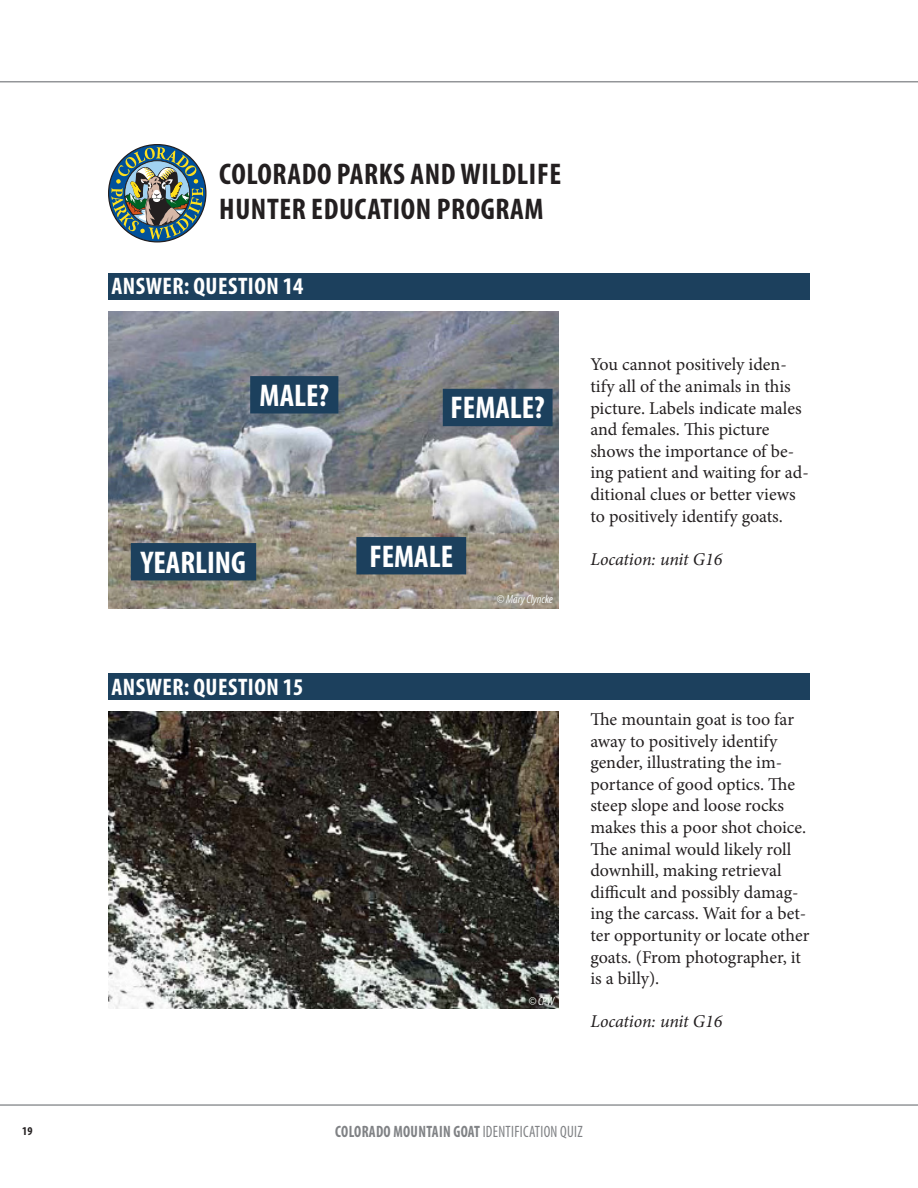
<style>
.page{position:relative;width:918px;height:1188px;background:#fff}
.page>*{position:absolute;margin:0;border:0;box-sizing:border-box;transform-origin:0 0}
.t1{font:700 condensed 31.5px "Myriad Pro";color:#fff}
.t2{font:700 condensed 30px/34.5px "Myriad Pro";letter-spacing:.02em;color:#231f20}
.Subhead{font:700 condensed 24px "Myriad Pro";letter-spacing:.02em;color:#fff}
.t3{font:18px/21.6px "Minion Pro";color:#231f20}
.t4{font:italic 18px "Minion Pro";letter-spacing:-.01em;color:#231f20}
.t5{font:700 condensed 16.5px "Myriad Pro";letter-spacing:.02em;color:#808285;scale:.9 1}
.Body_Copy_-_San_Seri{font:italic condensed 12px "Myriad Pro";letter-spacing:-.005em;color:#f4f7f4}
.t6{font:700 condensed 12px "Myriad Pro";color:#231f20}
.s1{font-weight:400}
</style>
<div class="page">
<hr style="left:0;top:1104px;width:918px;height:2px;background:#939598">
<hr style="left:0;top:81px;width:918px;height:1px;background:#939598">
<svg style="left:111px;top:147px;width:92px;height:92px;background:#738c88"></svg>
<div style="left:108px;top:673px;width:702px;height:27px;background:#1c405d"></div>
<div style="left:108px;top:273px;width:702px;height:27px;background:#1c405d"></div>
<img style="left:108px;top:312px;width:451px;height:296px">
<img style="left:108px;top:712px;width:451px;height:296px">
<div style="left:446px;top:392px;width:104px;height:31px;background:#1c405d"></div>
<div style="left:443px;top:389px;width:110px;height:37px;border:6px solid #1c405d"></div>
<div style="left:253px;top:379px;width:82px;height:31px;background:#1c405d"></div>
<div style="left:250px;top:376px;width:88px;height:37px;border:6px solid #1c405d"></div>
<div style="left:359px;top:540px;width:104px;height:31px;background:#1c405d"></div>
<div style="left:356px;top:537px;width:110px;height:37px;border:6px solid #1c405d"></div>
<div style="left:134px;top:546px;width:119px;height:31px;background:#1c405d"></div>
<div style="left:131px;top:543px;width:125px;height:37px;border:6px solid #1c405d"></div>
<h2 class="t2" style="left:219px;top:156px;width:343px">COLORADO PARKS AND WILDLIFE<br>HUNTER EDUCATION PROGRAM</h2>
<p class="Subhead" style="left:111px;top:271px;width:193px">ANSWER: QUESTION 14</p>
<p class="t1" style="left:260px;top:376px;width:71px">MALE?</p>
<p class="t1" style="left:451px;top:388px;width:96px">FEMALE?</p>
<p class="t1" style="left:141px;top:543px;width:107px">YEARLING</p>
<p class="t1" style="left:369px;top:537px;width:85px">FEMALE</p>
<p class="Subhead" style="left:111px;top:672px;width:193px">ANSWER: QUESTION 15</p>
<p class="Body_Copy_-_San_Seri" style="left:496px;top:592px;width:58px">© Mary Clyncke</p>
<p class="Body_Copy_-_San_Seri" style="left:528px;top:994px;width:28px">© CPW</p>
<p class="t3" style="left:590px;top:354px;width:220px">You cannot positively iden&shy;tify all of the animals in this picture. Labels indicate males and females. This picture shows the importance of be&shy;ing patient and waiting for ad&shy;ditional clues or better views to positively identify goats.</p>
<p class="t4" style="left:590px;top:547px;width:133px">Location: unit G16</p>
<p class="t3" style="left:590px;top:708px;width:221px">The mountain goat is too far away to positively identify gender, illustrating the im&shy;portance of good optics. The steep slope and loose rocks makes this a poor shot choice.<br>The animal would likely roll downhill, making retrieval difficult and possibly damag&shy;ing the carcass. Wait for a bet&shy;ter opportunity or locate other goats. (From photographer, it is a billy).</p>
<p class="t4" style="left:590px;top:1009px;width:133px">Location: unit G16</p>
<p class="t6" style="left:22px;top:1124px;width:12px">19</p>
<p class="t5" style="left:335px;top:1121px;width:276px">COLORADO MOUNTAIN GOAT <span class="s1">IDENTIFICATION QUIZ</span></p>
</div>
